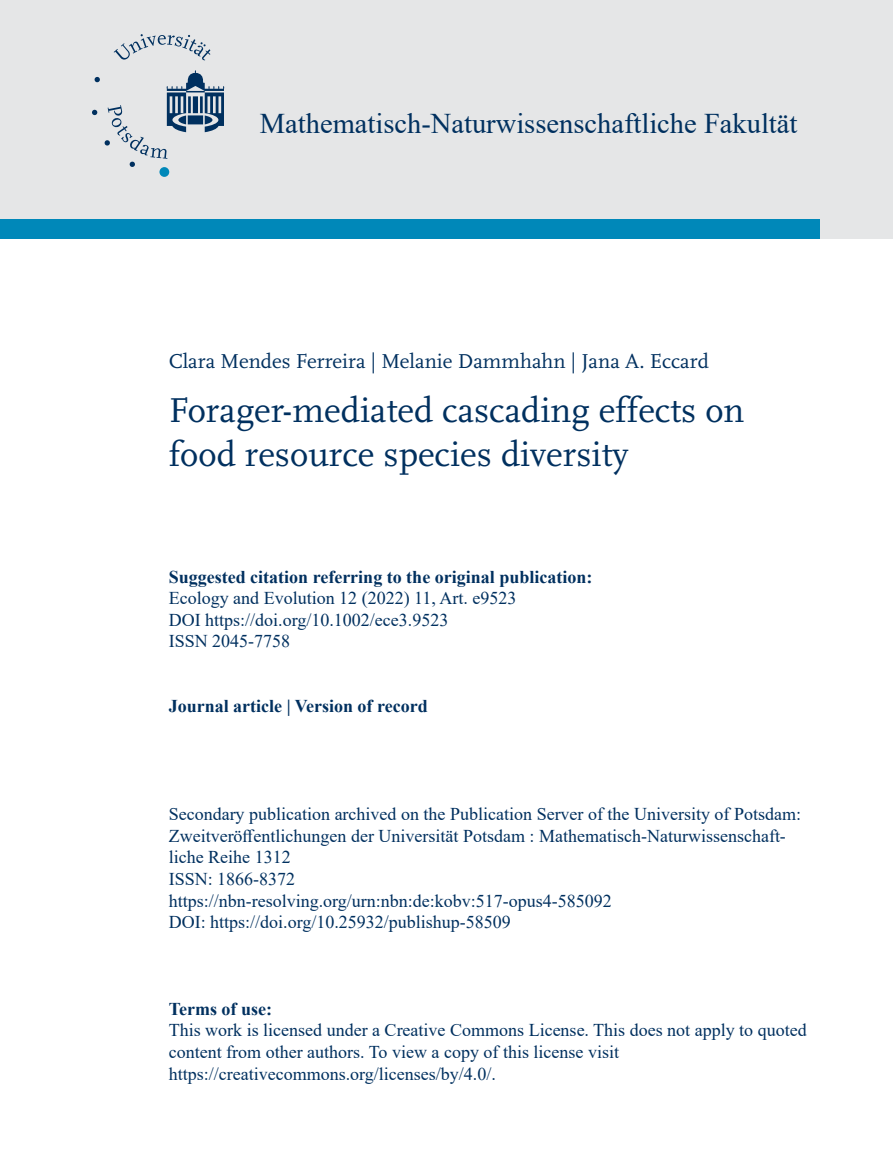
<style>
.page{position:relative;width:893px;height:1174px;background:#fff}
.page>*{position:absolute;margin:0;border:0;box-sizing:border-box;transform-origin:0 0}
.t1{font:36px/43.2px "Scala LF";color:#00305f}
.t2{font:28.5px "Times New Roman";color:#00305f}
.t3{font:21px "Scala LF";color:#00305f}
.t4{font:18px/21.6px "Times New Roman";color:#00305f}
.t5{font:700 18px "Times New Roman";color:#00305f}
</style>
<div class="page">
<div style="left:0;top:0;width:893px;height:239px;background:#e4e5e6"></div>
<div style="left:159px;top:167px;width:10px;height:10px;background:#0088b9;border-radius:50%"></div>
<svg style="left:114px;top:34px;width:96px;height:26px"></svg>
<svg style="left:92px;top:70px;width:132px;height:97px"></svg>
<div style="left:0;top:220px;width:819px;height:19px;background:#0088b9"></div>
<h2 class="t2" style="left:260px;top:103px;width:539px">Mathematisch-Naturwissenschaftliche Fakultät</h2>
<p class="t3" style="left:169px;top:350px;width:542px">Clara Mendes Ferreira | Melanie Dammhahn | Jana A. Eccard</p>
<h1 class="t1" style="left:169px;top:390px;width:577px">Forager-mediated cascading effects on food resource species diversity</h1>
<p class="t5" style="left:169px;top:563px;width:425px">Suggested citation referring to the original publication:</p>
<p class="t4" style="left:169px;top:587px;width:349px">Ecology and Evolution 12 (2022) 11, Art. e9523<br>DOI https://doi.org/10.1002/ece3.9523<br>ISSN 2045-7758</p>
<p class="t5" style="left:169px;top:693px;width:261px">Journal article | Version of record</p>
<p class="t4" style="left:169px;top:803px;width:634px">Secondary publication archived on the Publication Server of the University of Potsdam:<br>Zweitveröffentlichungen der Universität Potsdam : Mathematisch-Naturwissenschaft&shy;liche Reihe 1312<br>ISSN: 1866-8372<br>https://nbn-resolving.org/urn:nbn:de:kobv:517-opus4-585092<br>DOI: https://doi.org/10.25932/publishup-58509</p>
<p class="t5" style="left:169px;top:995px;width:105px">Terms of use:</p>
<p class="t4" style="left:169px;top:1019px;width:640px">This work is licensed under a Creative Commons License. This does not apply to quoted content from other authors. To view a copy of this license visit https://creativecommons.org/licenses/by/4.0/.</p>
</div>
